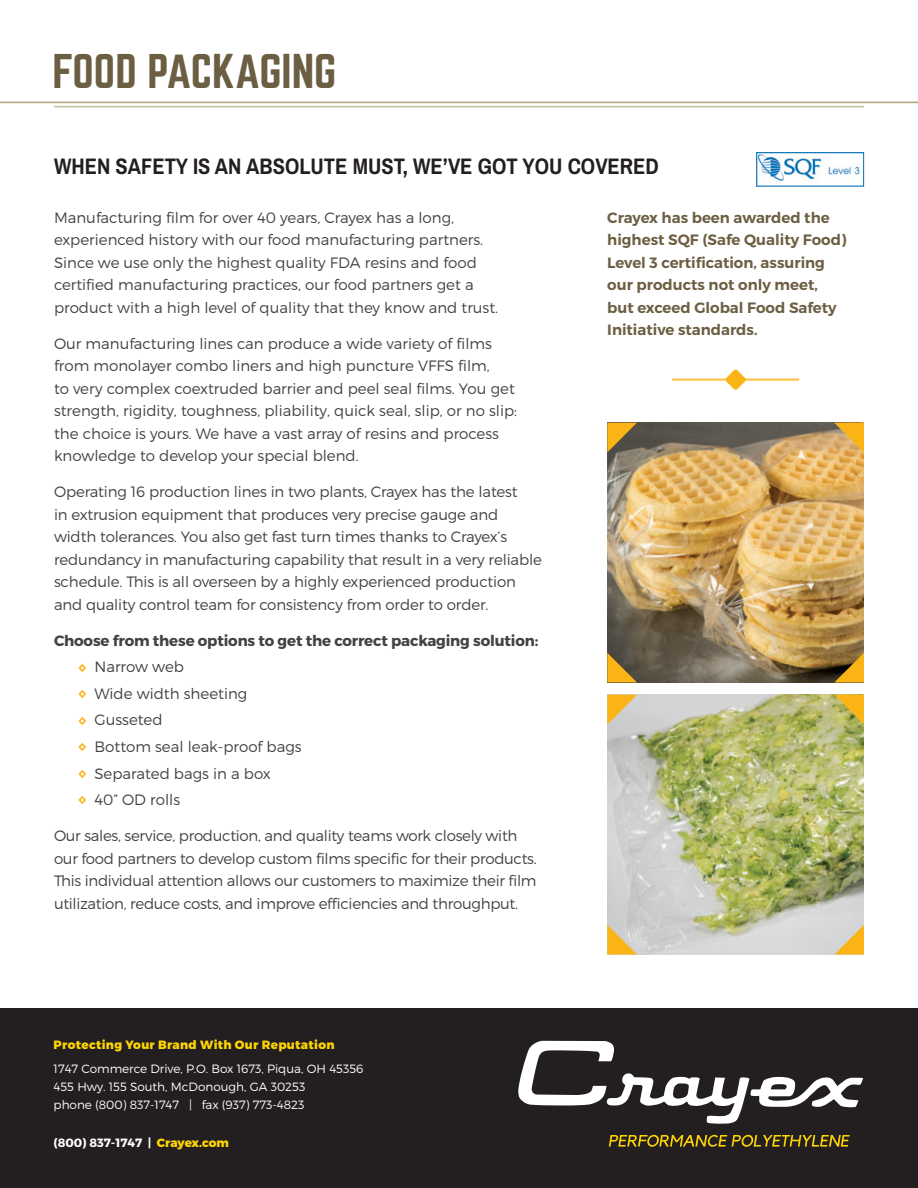
<style>
.page{position:relative;width:918px;height:1188px;background:#fff}
.page>*{position:absolute;margin:0;border:0;box-sizing:border-box;transform-origin:0 0}
.t1{font:42.75px "Norwester";color:#6c5e42}
.t2{font:700 22.5px "Archivo Narrow";color:#231f20}
.t3{font:300 15px/22.5px "Montserrat";letter-spacing:-.01em;color:#414343}
.t4{font:600 15px/22.5px "Montserrat";color:#6c5e42}
.t5{font:700 15px "Montserrat";letter-spacing:-.01em;color:#414343}
.t6{font:300 12px/18px "Montserrat";color:#fff}
.t7{font:800 12px "Montserrat";letter-spacing:.025em;color:#fed503}
.t8{font:700 12px "Montserrat";color:#fff}
.s1{font-weight:700;font-size:12.15px;color:#fbb416}
.s2{font-weight:800;color:#fed503}
</style>
<div class="page">
<hr style="left:672px;top:379px;width:127px;height:1px;background:#fbb416">
<hr style="left:672px;top:380px;width:127px;height:1px;background:#fbb416">
<svg style="left:724px;top:369px;width:23px;height:21px"></svg>
<hr style="left:54px;top:106px;width:810px;height:1px;background:#c1bc9f">
<hr style="left:54px;top:107px;width:810px;height:1px;background:#c1bc9f">
<hr style="left:0;top:102px;width:918px;height:1px;background:#ad9d6e">
<img style="left:607px;top:423px;width:257px;height:259px">
<img style="left:607px;top:695px;width:257px;height:260px">
<svg style="left:607px;top:423px;width:30px;height:29px"></svg>
<svg style="left:834px;top:653px;width:30px;height:29px"></svg>
<svg style="left:834px;top:423px;width:30px;height:29px"></svg>
<svg style="left:607px;top:653px;width:30px;height:29px"></svg>
<svg style="left:607px;top:695px;width:30px;height:29px"></svg>
<svg style="left:834px;top:925px;width:30px;height:30px"></svg>
<svg style="left:834px;top:695px;width:30px;height:29px"></svg>
<svg style="left:607px;top:925px;width:30px;height:30px"></svg>
<div style="left:0;top:1009px;width:918px;height:179px;background:#231f20"></div>
<svg style="left:518px;top:1041px;width:345px;height:83px"></svg>
<svg style="left:609px;top:1135px;width:241px;height:12px"></svg>
<img style="left:758px;top:154px;width:102px;height:28px">
<div style="left:756px;top:152px;width:108px;height:34px;border:1px solid #0071b3"></div>
<p class="t1" style="left:53px;top:51px;width:285px">FOOD PACKAGING</p>
<p class="t2" style="left:54px;top:153px;width:606px">WHEN SAFETY IS AN ABSOLUTE MUST, WE’VE GOT YOU COVERED</p>
<p class="t3" style="left:54px;top:206px;width:446px">Manufacturing film for over 40 years, Crayex has a long, experienced history with our food manufacturing partners.<br>Since we use only the highest quality FDA resins and food certified manufacturing practices, our food partners get a product with a high level of quality that they know and trust.</p>
<p class="t3" style="left:54px;top:332px;width:465px">Our manufacturing lines can produce a wide variety of films from monolayer combo liners and high puncture VFFS film,<br>to very complex coextruded barrier and peel seal films. You get strength, rigidity, toughness, pliability, quick seal, slip, or no slip: the choice is yours. We have a vast array of resins and process knowledge to develop your special blend.</p>
<p class="t3" style="left:54px;top:481px;width:489px">Operating 16 production lines in two plants, Crayex has the latest<br>in extrusion equipment that produces very precise gauge and width tolerances. You also get fast turn times thanks to Crayex’s redundancy in manufacturing capability that result in a very reliable schedule. This is all overseen by a highly experienced production and quality control team for consistency from order to order.</p>
<p class="t5" style="left:54px;top:631px;width:486px">Choose from these options to get the correct packaging solution:</p>
<p class="t3" style="left:78px;top:656px;width:107px"><span class="s1">◊</span> Narrow web</p>
<p class="t3" style="left:78px;top:682px;width:171px"><span class="s1">◊</span> Wide width sheeting</p>
<p class="t3" style="left:78px;top:709px;width:86px"><span class="s1">◊</span> Gusseted</p>
<p class="t3" style="left:78px;top:735px;width:225px"><span class="s1">◊</span> Bottom seal leak-proof bags</p>
<p class="t3" style="left:78px;top:762px;width:194px"><span class="s1">◊</span> Separated bags in a box</p>
<p class="t3" style="left:78px;top:788px;width:103px"><span class="s1">◊</span> 40” OD rolls</p>
<p class="t3" style="left:54px;top:824px;width:484px">Our sales, service, production, and quality teams work closely with our food partners to develop custom films specific for their products.<br>This individual attention allows our customers to maximize their film utilization, reduce costs, and improve efficiencies and throughput.</p>
<p class="t7" style="left:54px;top:1037px;width:282px">Protecting Your Brand With Our Reputation</p>
<p class="t6" style="left:54px;top:1060px;width:311px">1747 Commerce Drive, P.O. Box 1673, Piqua, OH 45356<br>455 Hwy. 155 South, McDonough, GA 30253<br>phone (800) 837-1747 | fax (937) 773-4823</p>
<p class="t8" style="left:54px;top:1135px;width:177px">(800) 837-1747 | <span class="s2">Crayex.com</span></p>
<p class="t4" style="left:607px;top:206px;width:241px">Crayex has been awarded the highest SQF (Safe Quality Food)<br>Level 3 certification, assuring our products not only meet, but exceed Global Food Safety<br>Initiative standards.</p>
</div>
